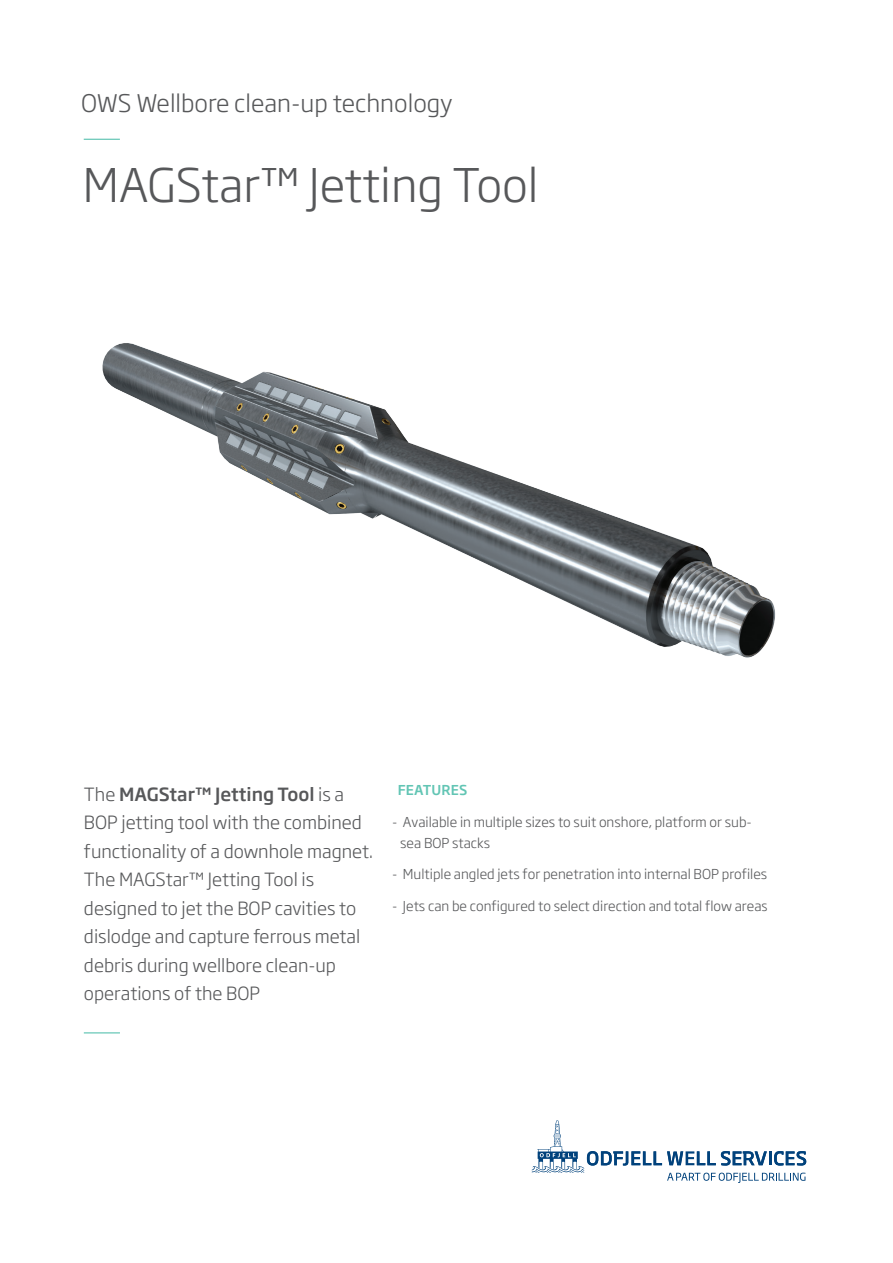
<style>
.page{position:relative;width:893px;height:1263px;background:#fff}
.page>*{position:absolute;margin:0;border:0;box-sizing:border-box;transform-origin:0 0}
.Overskrift{font:300 45.75px "Soho Gothic Pro";color:#57585a}
.Informasjons_overskr{font:300 24px "Soho Gothic Pro";color:#57585a}
.Ingress_Forside{font:300 18px/28.5px "Soho Gothic Pro";color:#57585a}
.Brødtekst{font:300 13.5px/21.1px "Soho Gothic Pro";color:#57585a}
.Brødtekst-2{font:500 13.5px "Soho Gothic Pro";letter-spacing:.015em;color:#62c5b4}
.s1{font-weight:500}
</style>
<div class="page">
<img style="left:102px;top:343px;width:674px;height:315px">
<hr style="left:84px;top:1032px;width:36px;height:1px;background:#62c5b4">
<svg style="left:532px;top:1120px;width:274px;height:63px"></svg>
<hr style="left:84px;top:139px;width:36px;height:1px;background:#62c5b4">
<p class="Informasjons_overskr" style="left:81px;top:84px;width:373px">OWS Wellbore clean-up technology</p>
<p class="Overskrift" style="left:83px;top:149px;width:457px">MAGStar™ Jetting Tool</p>
<p class="Ingress_Forside" style="left:84px;top:779px;width:290px">The <span class="s1">MAGStar™ Jetting Tool</span> is a<br>BOP jetting tool with the combined functionality of a downhole magnet.<br>The MAGStar™ Jetting Tool is designed to jet the BOP cavities to dislodge and capture ferrous metal debris during wellbore clean-up operations of the BOP</p>
<p class="Brødtekst-2" style="left:398px;top:779px;width:71px">FEATURES</p>
<p class="Brødtekst" style="left:400px;top:810px;width:353px;text-indent:-8px">- Available in multiple sizes to suit onshore, platform or sub&shy;sea BOP stacks</p>
<p class="Brødtekst" style="left:392px;top:863px;width:377px">- Multiple angled jets for penetration into internal BOP profiles</p>
<p class="Brødtekst" style="left:392px;top:894px;width:377px">- Jets can be configured to select direction and total flow areas</p>
</div>
